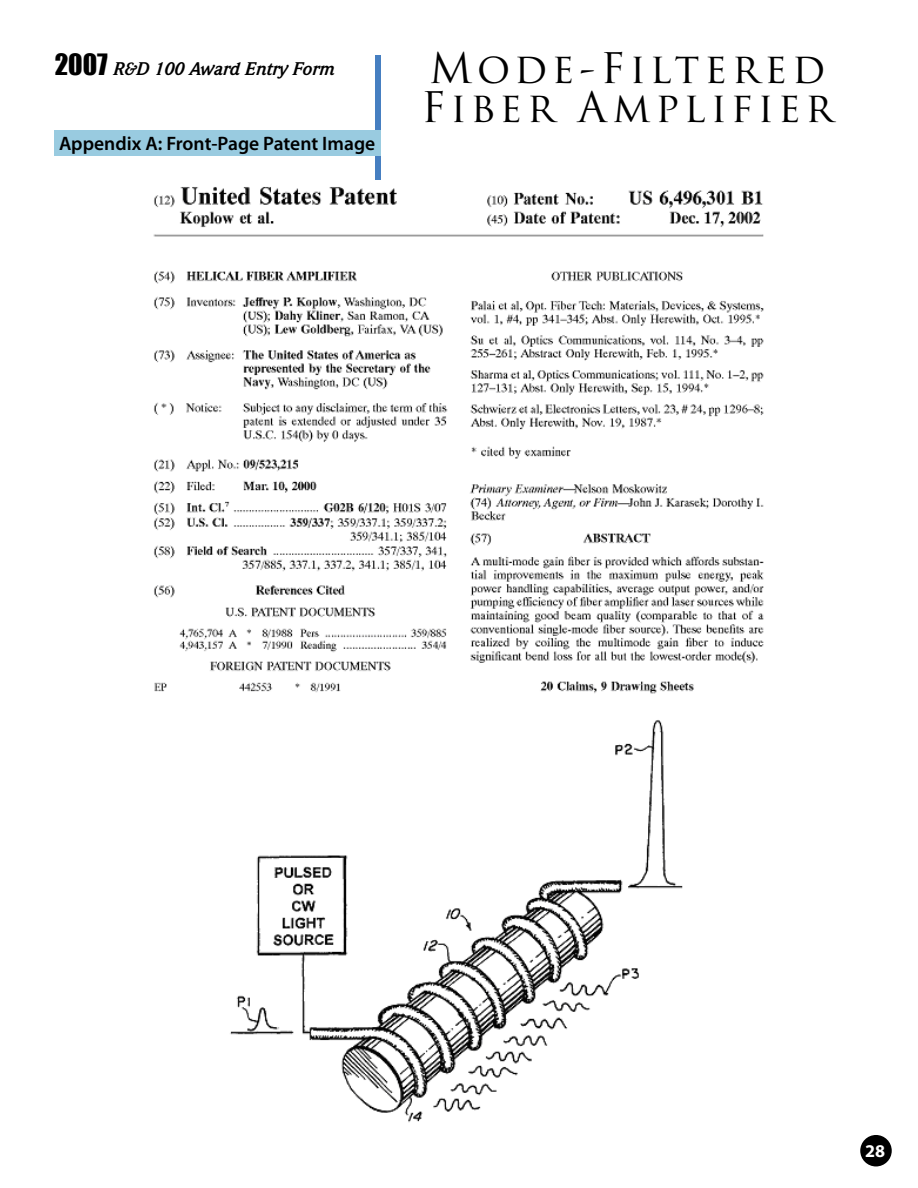
<style>
.page{position:relative;width:918px;height:1188px;background:#fff}
.page>*{position:absolute;margin:0;border:0;box-sizing:border-box;transform-origin:0 0}
.t1{font:41.1px/39px "Trajan Pro";letter-spacing:.12em;color:#000}
.t2{font:600 19.5px "Myriad Pro";color:#000}
.t3{font:italic 700 18px "Weidemann Std";color:#000}
.t4{font:700 18px "Myriad";color:#fff}
.s1{font-family:"Impact";font-weight:400;font-style:normal;font-size:27px}
</style>
<div class="page">
<div style="left:860px;top:1135px;width:32px;height:31px;background:#000;border-radius:50%"></div>
<div style="left:376px;top:55px;width:5px;height:125px;background:#467fc1"></div>
<div style="left:54px;top:130px;width:326px;height:26px;background:#99cbe0"></div>
<img style="left:153px;top:187px;width:611px;height:936px">
<p class="t3" style="left:55px;top:58px;width:280px"><span class="s1">2007</span> R&amp;D 100 Award Entry Form</p>
<h1 class="t1" style="left:421px;top:49px;width:413px">Mode-Filtered<br>Fiber Amplifier</h1>
<p class="t2" style="left:59px;top:131px;width:318px">Appendix A: Front-Page Patent Image</p>
<p class="t4" style="left:865px;top:1142px;width:11px">28</p>
</div>
